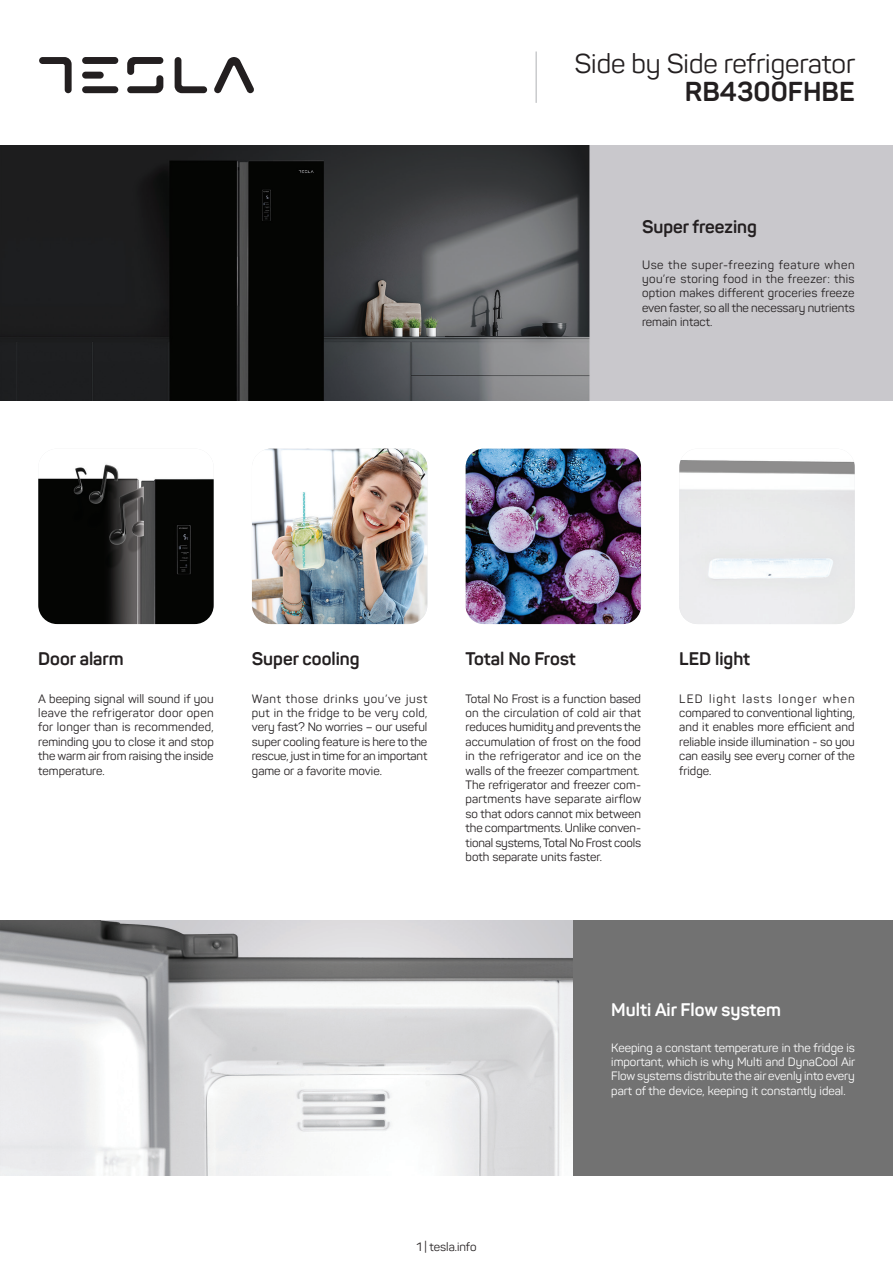
<style>
.page{position:relative;width:893px;height:1263px;background:#fff}
.page>*{position:absolute;margin:0;border:0;box-sizing:border-box;transform-origin:0 0}
.t1{font:27px "Panton";color:#231f20}
.t2{font:700 27px "Panton";color:#231f20}
.t3{font:700 18px "Panton";color:#231f20}
.t4{font:700 18px "Panton";color:#fff}
.t5{font:12px/14.4px "Panton";color:#231f20;text-align:justify}
.t6{font:12px/14.4px "Panton";color:#fff;text-align:justify}
</style>
<div class="page">
<img style="left:0;top:145px;width:893px;height:255px">
<img style="left:466px;top:449px;width:175px;height:175px">
<img style="left:252px;top:449px;width:175px;height:175px">
<img style="left:38px;top:464px;width:176px;height:160px">
<img style="left:0;top:921px;width:573px;height:255px">
<div style="left:573px;top:921px;width:320px;height:255px;background:#727272"></div>
<svg style="left:214px;top:57px;width:40px;height:36px"></svg>
<svg style="left:39px;top:57px;width:33px;height:36px"></svg>
<svg style="left:127px;top:57px;width:36px;height:36px"></svg>
<svg style="left:175px;top:57px;width:32px;height:36px"></svg>
<div style="left:82px;top:57px;width:36px;height:7px;background:#231f20;border-radius:3px"></div>
<div style="left:82px;top:72px;width:22px;height:7px;background:#231f20;border-radius:3px"></div>
<div style="left:82px;top:86px;width:36px;height:7px;background:#231f20;border-radius:3px"></div>
<hr style="left:535px;top:52px;width:2px;height:51px;background:#cacbcd">
<h1 class="t1" style="left:574px;top:47px;width:282px">Side by Side refrigerator</h1>
<h1 class="t2" style="left:685px;top:75px;width:171px">RB4300FHBE</h1>
<h1 class="t2" style="left:700px;top:75px;width:156px">RB43 0FHB</h1>
<h2 class="t3" style="left:642px;top:215px;width:116px">Super freezing</h2>
<p class="t5" style="left:642px;top:257px;width:214px">Use the super-freezing feature when you’re storing food in the freezer: this option makes different groceries freeze even faster, so all the necessary nutrients remain intact.</p>
<h2 class="t3" style="left:38px;top:647px;width:87px">Door alarm</h2>
<p class="t5" style="left:38px;top:691px;width:177px">A beeping signal will sound if you leave the refrigerator door open for longer than is recommended, reminding you to close it and stop the warm air from raising the inside temperature.</p>
<h2 class="t3" style="left:252px;top:647px;width:109px">Super cooling</h2>
<p class="t5" style="left:252px;top:691px;width:177px">Want those drinks you’ve just put in the fridge to be very cold, very fast? No worries – our useful super cooling feature is here to the rescue, just in time for an important game or a favorite movie.</p>
<h2 class="t3" style="left:466px;top:647px;width:112px">Total No Frost</h2>
<p class="t5" style="left:466px;top:691px;width:177px;text-align:left">Total No Frost is a function based on the circulation of cold air that reduces humidity and prevents the accumulation of frost on the food in the refrigerator and ice on the walls of the freezer compartment.<br>The refrigerator and freezer com&shy;partments have separate airflow so that odors cannot mix between the compartments. Unlike conven&shy;tional systems, Total No Frost cools both separate units faster.</p>
<h2 class="t3" style="left:679px;top:647px;width:72px">LED light</h2>
<p class="t5" style="left:679px;top:691px;width:177px">LED light lasts longer when compared to conventional lighting, and it enables more efficient and reliable inside illumination - so you can easily see every corner of the fridge.</p>
<h2 class="t4" style="left:611px;top:998px;width:171px">Multi Air Flow system</h2>
<p class="t6" style="left:611px;top:1040px;width:245px">Keeping a constant temperature in the fridge is important, which is why Multi and DynaCool Air Flow systems distribute the air evenly into every part of the device, keeping it constantly ideal.</p>
<p class="t5" style="left:416px;top:1239px;width:62px">1 | tesla.info</p>
</div>
